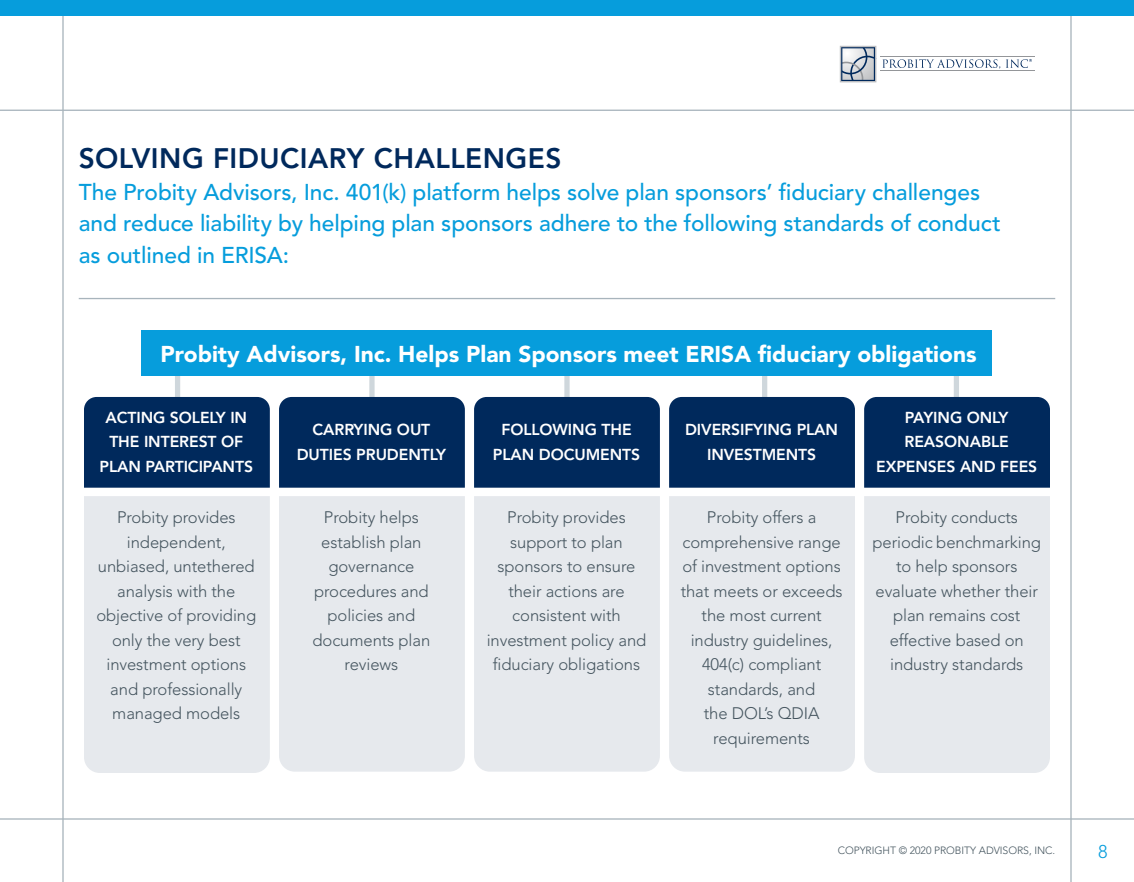
<style>
.page{position:relative;width:1134px;height:882px;background:#fff}
.page>*{position:absolute;margin:0;border:0;box-sizing:border-box;transform-origin:0 0}
.t1{font:800 28px "Avenir";letter-spacing:.015em;color:#00295c}
.t2{font:500 22.75px/31.5px "Avenir";color:#069ddc}
.t3{font:900 22.75px "Avenir";color:#fff}
.t4{font:300 18.38px "Avenir";color:#069ddc}
.t5{font:300 16.62px/24.5px "Avenir";letter-spacing:-.005em;color:#45555f;text-align:center}
.t6{font:800 15.75px/24.5px "Avenir";letter-spacing:-.005em;color:#fff;text-align:center}
.t7{font:300 10.5px "Avenir";letter-spacing:-.005em;color:#45555f}
</style>
<div class="page">
<hr style="left:0;top:110px;width:1134px;height:1px;background:#a8b4bc">
<hr style="left:0;top:818px;width:1134px;height:2px;background:#a8b4bc">
<svg style="left:840px;top:46px;width:36px;height:36px"></svg>
<svg style="left:882px;top:59px;width:118px;height:10px"></svg>
<hr style="left:880px;top:56px;width:155px;height:1px;background:#949699">
<hr style="left:880px;top:70px;width:155px;height:1px;background:#949699">
<svg style="left:1006px;top:59px;width:26px;height:9px"></svg>
<hr style="left:1070px;top:0;width:2px;height:882px;background:#a8b4bc">
<hr style="left:62px;top:0;width:2px;height:882px;background:#a8b4bc">
<div style="left:0;top:0;width:1134px;height:16px;background:#069ddc"></div>
<div style="left:279px;top:496px;width:186px;height:276px;background:#e6e9ed"></div>
<div style="left:474px;top:496px;width:186px;height:276px;background:#e6e9ed"></div>
<div style="left:669px;top:496px;width:186px;height:276px;background:#e6e9ed"></div>
<div style="left:864px;top:496px;width:186px;height:277px;background:#e6e9ed"></div>
<div style="left:84px;top:496px;width:186px;height:277px;background:#e6e9ed"></div>
<svg style="left:174px;top:376px;width:786px;height:21px"></svg>
<div style="left:84px;top:397px;width:186px;height:91px;background:#00295c"></div>
<div style="left:474px;top:397px;width:186px;height:91px;background:#00295c"></div>
<div style="left:864px;top:397px;width:186px;height:91px;background:#00295c"></div>
<div style="left:279px;top:397px;width:186px;height:91px;background:#00295c"></div>
<div style="left:669px;top:397px;width:186px;height:91px;background:#00295c"></div>
<div style="left:142px;top:331px;width:850px;height:45px;background:#069ddc"></div>
<hr style="left:79px;top:298px;width:976px;height:1px;background:#a8b4bc">
<p class="t1" style="left:79px;top:142px;width:484px">SOLVING FIDUCIARY CHALLENGES</p>
<p class="t2" style="left:79px;top:177px;width:924px">The Probity Advisors, Inc. 401(k) platform helps solve plan sponsors’ fiduciary challenges and reduce liability by helping plan sponsors adhere to the following standards of conduct as outlined in ERISA:</p>
<p class="t3" style="left:161px;top:340px;width:818px">Probity Advisors, Inc. Helps Plan Sponsors meet ERISA fiduciary obligations</p>
<p class="t6" style="left:99px;top:405px;width:155px">ACTING SOLELY IN<br>THE INTEREST OF<br>PLAN PARTICIPANTS</p>
<p class="t6" style="left:297px;top:417px;width:151px">CARRYING OUT<br>DUTIES PRUDENTLY</p>
<p class="t6" style="left:501px;top:417px;width:132px">FOLLOWING THE</p>
<p class="t6" style="left:493px;top:442px;width:149px">PLAN DOCUMENTS</p>
<p class="t6" style="left:685px;top:417px;width:155px">DIVERSIFYING PLAN<br>INVESTMENTS</p>
<p class="t6" style="left:876px;top:405px;width:163px">PAYING ONLY<br>REASONABLE<br>EXPENSES AND FEES</p>
<p class="t5" style="left:96px;top:505px;width:161px">Probity provides independent, unbiased, untethered analysis with the objective of providing only the very best investment options and professionally managed models</p>
<p class="t5" style="left:324px;top:505px;width:97px">Probity helps</p>
<p class="t5" style="left:313px;top:530px;width:119px">establish plan governance procedures and policies and documents plan reviews</p>
<p class="t5" style="left:487px;top:505px;width:161px">Probity provides support to plan sponsors to ensure their actions are consistent with investment policy and fiduciary obligations</p>
<p class="t5" style="left:681px;top:505px;width:163px">Probity offers a comprehensive range of investment options that meets or exceeds the most current industry guidelines,<br>404(c) compliant standards, and<br>the DOL’s QDIA requirements</p>
<p class="t5" style="left:872px;top:505px;width:170px">Probity conducts periodic benchmarking to help sponsors evaluate whether their plan remains cost effective based on industry standards</p>
<p class="t7" style="left:838px;top:845px;width:219px">COPYRIGHT © 2020 PROBITY ADVISORS, INC.</p>
<p class="t4" style="left:1098px;top:841px;width:11px">8</p>
</div>
